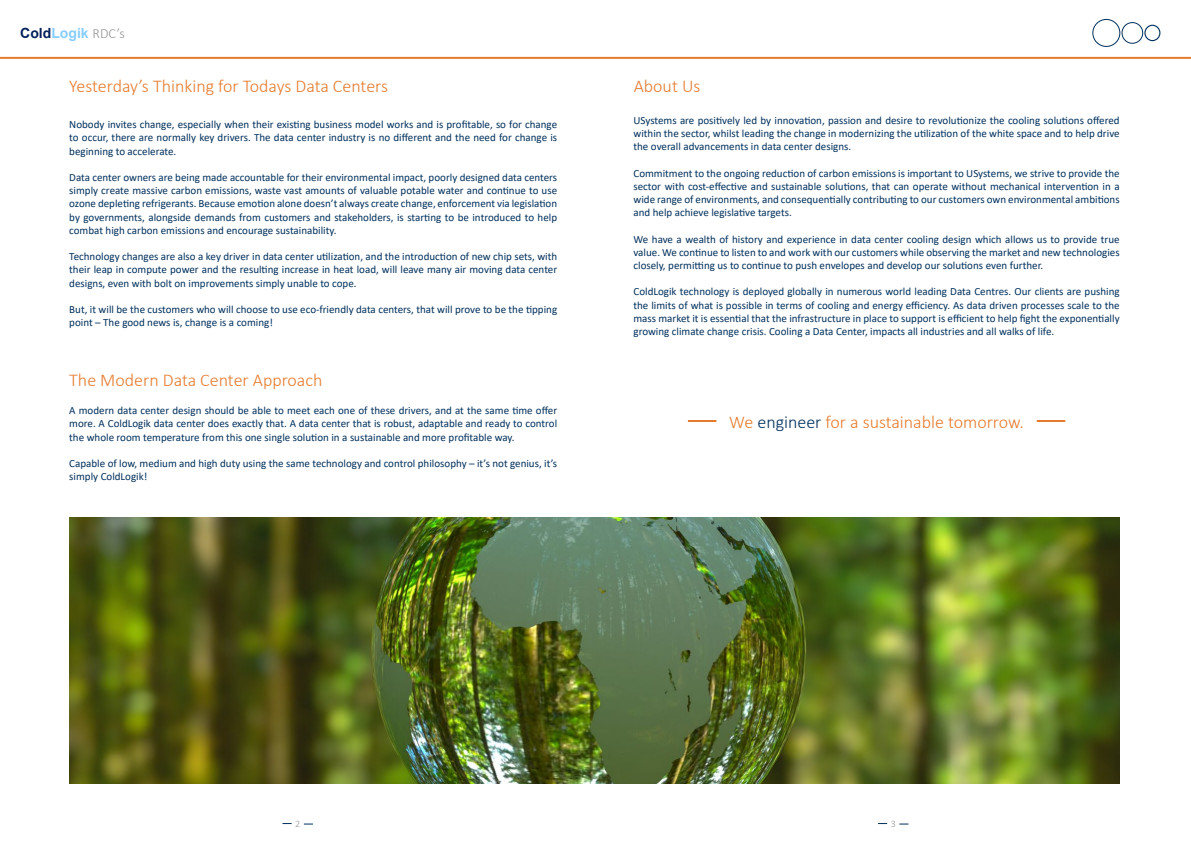
<style>
.page{position:relative;width:1191px;height:842px;background:#fff}
.page>*{position:absolute;margin:0;border:0;box-sizing:border-box;transform-origin:0 0}
.t1{font:300 18px "Calibri";color:#e67b2e}
.t2{font:700 14px "Arial";color:#87ceff}
.t3{font:11px/13.2px "Calibri";color:#00305c;text-align:justify}
.t4{font:300 10px "Calibri";color:#929495}
.s1{color:#00205b}
.s2{font-family:"Calibri";font-weight:300;color:#929495}
.s3{color:#00305c}
</style>
<div class="page">
<img style="left:69px;top:517px;width:1050px;height:266px">
<hr style="left:0;top:57px;width:1191px;height:2px;background:#e67b2e">
<div style="left:1092px;top:19px;width:28px;height:28px;border:1px solid #00305c;border-radius:50%"></div>
<div style="left:1121px;top:22px;width:22px;height:22px;border:1px solid #00305c;border-radius:50%"></div>
<div style="left:1144px;top:25px;width:16px;height:16px;border:1px solid #00305c;border-radius:50%"></div>
<hr style="left:1036px;top:420px;width:29px;height:2px;background:#e67b2e">
<hr style="left:688px;top:420px;width:28px;height:2px;background:#e67b2e">
<p class="t2" style="left:20px;top:24px;width:106px"><span class="s1">Cold</span>Logik <span class="s2">RDC’s</span></p>
<h1 class="t1" style="left:69px;top:75px;width:320px">Yesterday’s Thinking for Todays Data Centers</h1>
<p class="t3" style="left:69px;top:118px;width:489px">Nobody invites change, especially when their existing business model works and is profitable, so for change to occur, there are normally key drivers. The data center industry is no different and the need for change is beginning to accelerate.</p>
<p class="t3" style="left:69px;top:170px;width:489px">Data center owners are being made accountable for their environmental impact, poorly designed data centers simply create massive carbon emissions, waste vast amounts of valuable potable water and continue to use ozone depleting refrigerants. Because emotion alone doesn’t always create change, enforcement via legislation by governments, alongside demands from customers and stakeholders, is starting to be introduced to help combat high carbon emissions and encourage sustainability.</p>
<p class="t3" style="left:69px;top:250px;width:489px">Technology changes are also a key driver in data center utilization, and the introduction of new chip sets, with their leap in compute power and the resulting increase in heat load, will leave many air moving data center designs, even with bolt on improvements simply unable to cope.</p>
<p class="t3" style="left:69px;top:302px;width:489px">But, it will be the customers who will choose to use eco-friendly data centers, that will prove to be the tipping point – The good news is, change is a coming!</p>
<h1 class="t1" style="left:69px;top:369px;width:255px">The Modern Data Center Approach</h1>
<p class="t3" style="left:69px;top:404px;width:489px">A modern data center design should be able to meet each one of these drivers, and at the same time offer more. A ColdLogik data center does exactly that. A data center that is robust, adaptable and ready to control the whole room temperature from this one single solution in a sustainable and more profitable way.</p>
<p class="t3" style="left:69px;top:456px;width:489px">Capable of low, medium and high duty using the same technology and control philosophy – it’s not genius, it’s simply ColdLogik!</p>
<h1 class="t1" style="left:634px;top:75px;width:68px">About Us</h1>
<p class="t3" style="left:633px;top:113px;width:488px">USystems are positively led by innovation, passion and desire to revolutionize the cooling solutions offered within the sector, whilst leading the change in modernizing the utilization of the white space and to help drive the overall advancements in data center designs.</p>
<p class="t3" style="left:633px;top:166px;width:488px">Commitment to the ongoing reduction of carbon emissions is important to USystems, we strive to provide the sector with cost-effective and sustainable solutions, that can operate without mechanical intervention in a wide range of environments, and consequentially contributing to our customers own environmental ambitions and help achieve legislative targets.</p>
<p class="t3" style="left:633px;top:232px;width:488px">We have a wealth of history and experience in data center cooling design which allows us to provide true value. We continue to listen to and work with our customers while observing the market and new technologies closely, permitting us to continue to push envelopes and develop our solutions even further.</p>
<p class="t3" style="left:633px;top:285px;width:488px">ColdLogik technology is deployed globally in numerous world leading Data Centres. Our clients are pushing the limits of what is possible in terms of cooling and energy efficiency. As data driven processes scale to the mass market it is essential that the infrastructure in place to support is efficient to help fight the exponentially growing climate change crisis. Cooling a Data Center, impacts all industries and all walks of life.</p>
<h1 class="t1" style="left:729px;top:411px;width:296px">We <span class="s3">engineer</span> for a sustainable tomorrow.</h1>
<p class="t4" style="left:295px;top:817px;width:7px">2</p>
<p class="t4" style="left:890px;top:817px;width:7px">3</p>
</div>
